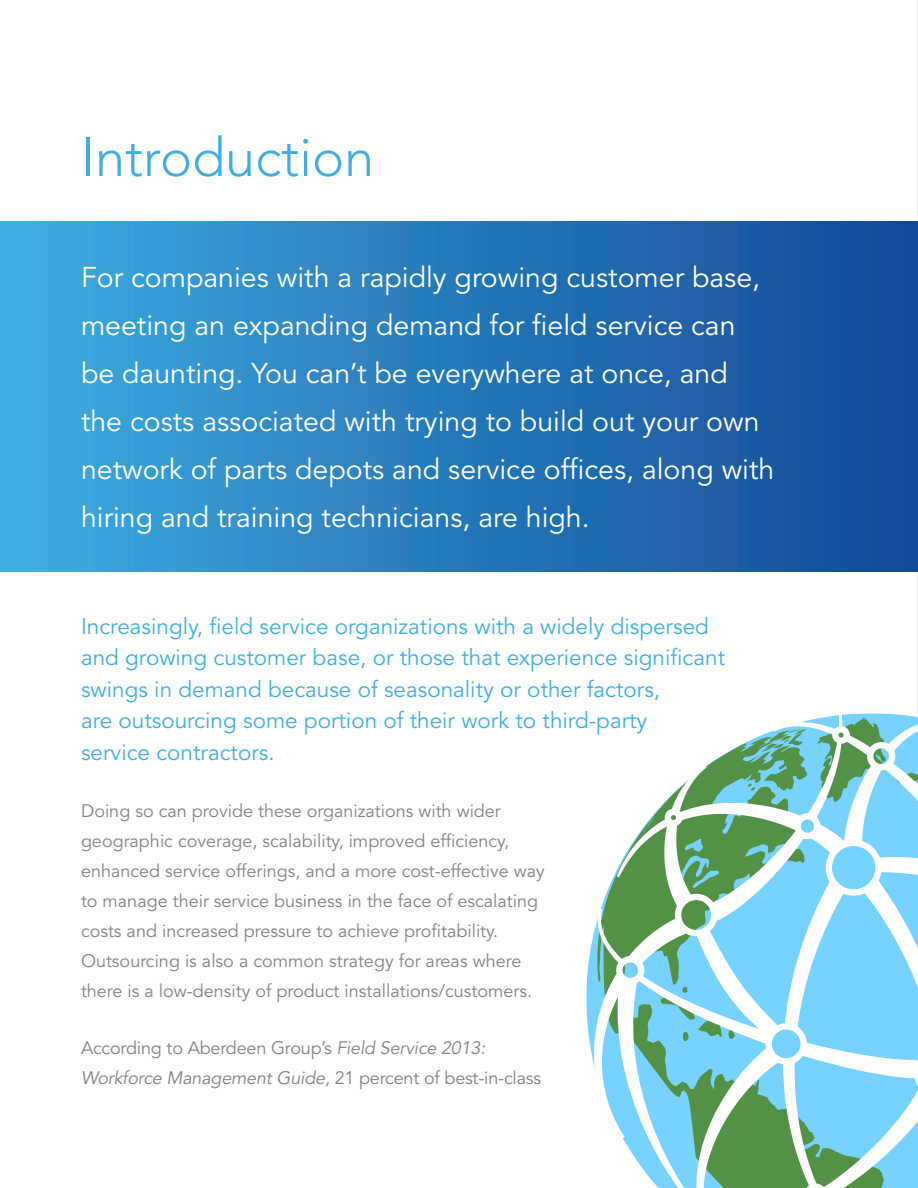
<style>
.page{position:relative;width:918px;height:1188px;background:#fff}
.page>*{position:absolute;margin:0;border:0;box-sizing:border-box;transform-origin:0 0}
.INTRO{font:300 54px "Avenir";color:#40ade2}
.t1{font:28.5px/48px "Avenir";color:#fff}
._4_Body{font:22.5px/31.5px "Avenir";color:#40ade2}
._4_Body-2{font:18px/30px "Avenir";color:#808285}
.s1{font-style:italic}
</style>
<div class="page">
<hr style="left:917px;top:0;width:1px;height:1188px;background:#808285">
<svg style="left:594px;top:715px;width:324px;height:473px"></svg>
<div style="left:0;top:221px;width:918px;height:351px;background:linear-gradient(to right,#40ace1,#124895)"></div>
<p class="INTRO" style="left:81px;top:126px;width:295px">Introduction</p>
<p class="t1" style="left:81px;top:254px;width:695px">For companies with a rapidly growing customer base, meeting an expanding demand for field service can be daunting. You can’t be everywhere at once, and the costs associated with trying to build out your own network of parts depots and service offices, along with hiring and training technicians, are high.</p>
<p class="_4_Body" style="left:81px;top:611px;width:646px">Increasingly, field service organizations with a widely dispersed and growing customer base, or those that experience significant swings in demand because of seasonality or other factors,<br>are outsourcing some portion of their work to third-party<br>service contractors.</p>
<p class="_4_Body-2" style="left:81px;top:796px;width:465px">Doing so can provide these organizations with wider geographic coverage, scalability, improved efficiency, enhanced service offerings, and a more cost-effective way to manage their service business in the face of escalating costs and increased pressure to achieve profitability.<br>Outsourcing is also a common strategy for areas where there is a low-density of product installations/customers.</p>
<p class="_4_Body-2" style="left:81px;top:1033px;width:462px">According to Aberdeen Group’s <span class="s1">Field Service 2013:<br>Workforce Management Guide,</span> 21 percent of best-in-class</p>
</div>
